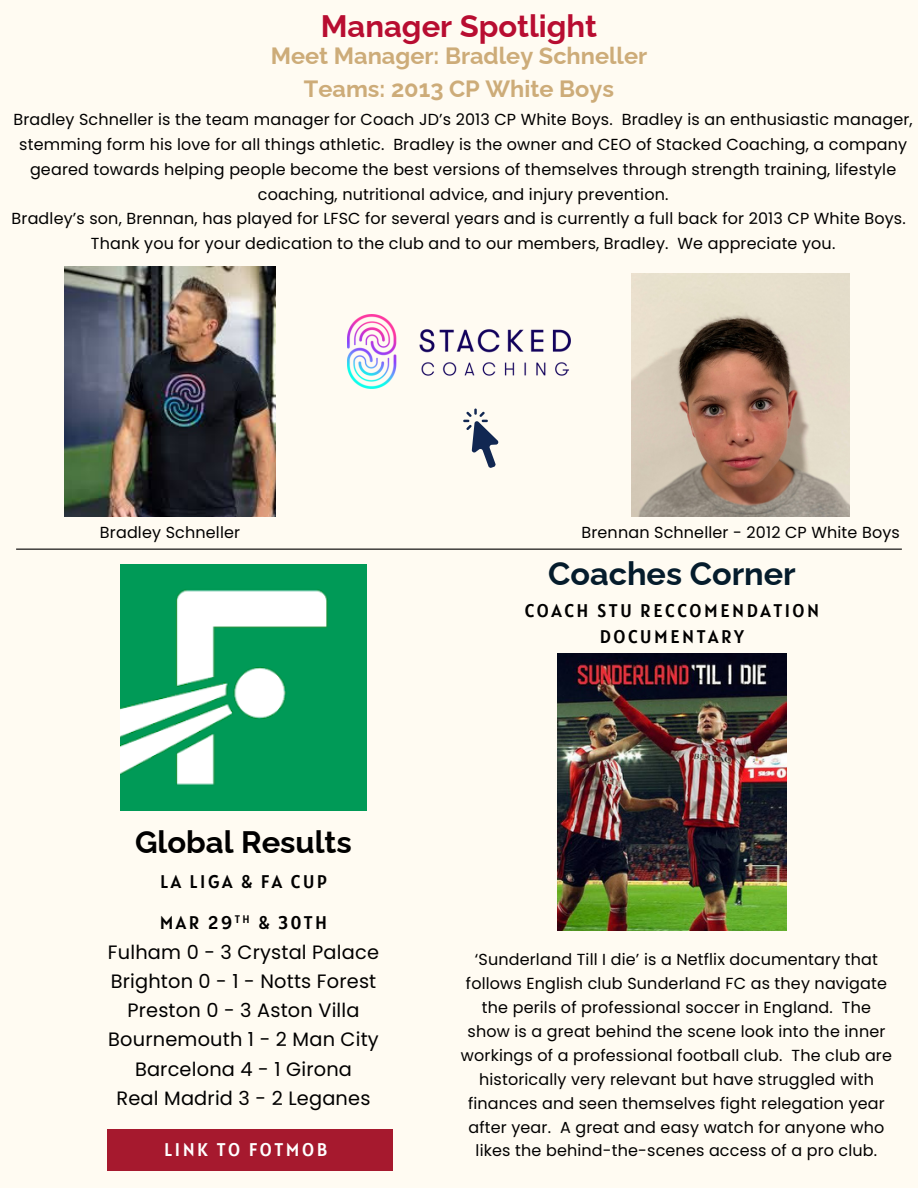
<style>
.page{position:relative;width:918px;height:1188px;background:#fffbf2}
.page>*{position:absolute;margin:0;border:0;box-sizing:border-box;transform-origin:0 0}
.t1{font:700 32.4px "Raleway";color:#051c2c}
.t2{font:700 31.05px "Raleway";color:#b80d31}
.t3{font:700 31.05px "Raleway";color:#000}
.t4{font:700 23.55px/32.7px "Raleway";color:#cdac79;text-align:center}
.t5{font:19.35px/29.2px "Poppins";letter-spacing:.01em;color:#000;text-align:center}
.t6{font:18.3px/25.3px "Alatsi";letter-spacing:.14em;color:#000;text-align:center}
.t7{font:18.3px "Alatsi";letter-spacing:.14em;color:#fff}
.t8{font:16.05px/24px "Poppins";letter-spacing:.01em;color:#000;text-align:center}
.t9{font:15.9px/24.8px "Poppins";letter-spacing:.01em;color:#000;text-align:center}
.t10{font:10.95px "Alatsi";color:#000}
</style>
<div class="page">
<hr style="left:16px;top:549px;width:886px;height:1px;background:#000">
<div style="left:107px;top:1129px;width:286px;height:42px;background:#a6192e"></div>
<img style="left:557px;top:654px;width:230px;height:277px">
<img style="left:120px;top:564px;width:247px;height:247px">
<img style="left:64px;top:267px;width:212px;height:249px">
<img style="left:632px;top:274px;width:218px;height:243px">
<img style="left:347px;top:314px;width:224px;height:74px">
<svg style="left:463px;top:409px;width:36px;height:59px"></svg>
<p class="t2" style="left:321px;top:8px;width:278px">Manager Spotlight</p>
<p class="t4" style="left:271px;top:39px;width:378px">Meet Manager: Bradley Schneller<br>Teams: 2013 CP White Boys</p>
<h2 class="t9" style="left:13px;top:107px;width:901px">Bradley Schneller is the team manager for Coach JD’s 2013 CP White Boys. Bradley is an enthusiastic manager, stemming form his love for all things athletic. Bradley is the owner and CEO of Stacked Coaching, a company geared towards helping people become the best versions of themselves through strength training, lifestyle coaching, nutritional advice, and injury prevention.</h2>
<p class="t9" style="left:12px;top:206px;width:896px">Bradley’s son, Brennan, has played for LFSC for several years and is currently a full back for 2013 CP White Boys.</p>
<p class="t9" style="left:91px;top:231px;width:746px">Thank you for your dedication to the club and to our members, Bradley. We appreciate you.</p>
<h1 class="t8" style="left:100px;top:521px;width:142px">Bradley Schneller</h1>
<h3 class="t8" style="left:581px;top:521px;width:320px">Brennan Schneller - 2012 CP White Boys</h3>
<p class="t1" style="left:548px;top:554px;width:249px">Coaches Corner</p>
<p class="t3" style="left:135px;top:824px;width:218px">Global Results</p>
<p class="t6" style="left:160px;top:869px;width:168px">LA LIGA &amp; FA CUP</p>
<p class="t10" style="left:235px;top:912px;width:17px">TH</p>
<p class="t6" style="left:160px;top:910px;width:74px">MAR 29</p>
<p class="t6" style="left:258px;top:910px;width:70px">&amp; 30TH</p>
<p class="t5" style="left:108px;top:937px;width:273px">Fulham 0 - 3 Crystal Palace<br>Brighton 0 - 1 - Notts Forest<br>Preston 0 - 3 Aston Villa<br>Bournemouth 1 - 2 Man City<br>Barcelona 4 - 1 Girona<br>Real Madrid 3 - 2 Leganes</p>
<p class="t7" style="left:164px;top:1137px;width:164px">LINK TO FOTMOB</p>
<p class="t6" style="left:525px;top:598px;width:296px">COACH STU RECCOMENDATION<br>DOCUMENTARY</p>
<h1 class="t8" style="left:461px;top:947px;width:433px">‘Sunderland Till I die’ is a Netflix documentary that follows English club Sunderland FC as they navigate the perils of professional soccer in England. The show is a great behind the scene look into the inner workings of a professional football club. The club are historically very relevant but have struggled with finances and seen themselves fight relegation year after year. A great and easy watch for anyone who likes the behind-the-scenes access of a pro club.</h1>
</div>
